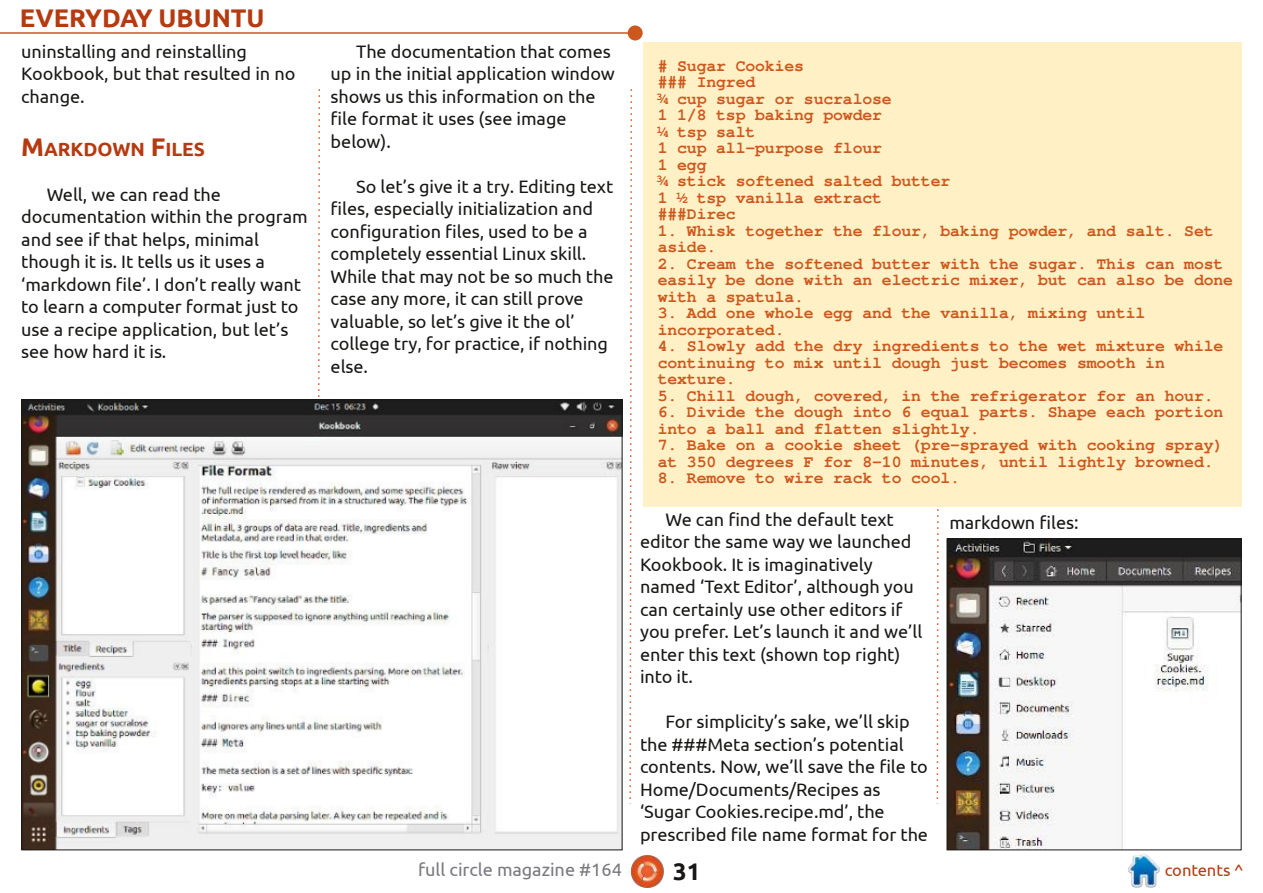
<style>
.page{position:relative;width:1263px;height:893px;background:#fff}
.page>*{position:absolute;margin:0;border:0;box-sizing:border-box;transform-origin:0 0}
.t1{font:700 25.5px "Ubuntu";color:#b53a10}
.t2{font:700 24px "Ubuntu";color:#181715}
.t3{font:700 19.2px "Ubuntu";color:#b53a10}
.t4{font:18px/22.5px "Ubuntu";letter-spacing:-.005em;color:#181715}
.t5{font:18px "Ubuntu";letter-spacing:-.005em;color:#79797f}
.t6{font:700 16.5px/16.5px "Free Mono";letter-spacing:-.01em;color:#cd581e}
.t7{font:16.5px "Ubuntu";letter-spacing:-.005em;color:#b53a10}
.s1{font-size:25.5px}
</style>
<div class="page">
<img style="left:631px;top:855px;width:33px;height:33px">
<img style="left:1128px;top:855px;width:32px;height:32px">
<hr style="left:0;top:32px;width:635px;height:2px;background:#cd581e">
<div style="left:628px;top:25px;width:15px;height:15px;background:#cd581e;border-radius:50%"></div>
<svg style="left:629px;top:89px;width:4px;height:715px"></svg>
<svg style="left:317px;top:89px;width:4px;height:311px"></svg>
<svg style="left:936px;top:509px;width:3px;height:295px"></svg>
<img style="left:24px;top:402px;width:596px;height:446px">
<div style="left:643px;top:43px;width:599px;height:464px;background:#fff0c6"></div>
<img style="left:949px;top:541px;width:290px;height:307px">
<div style="left:947px;top:539px;width:294px;height:311px;border:1px solid #181715"></div>
<h1 class="t1" style="left:20px;top:4px;width:246px">EVERYDAY UBUNTU</h1>
<p class="t4" style="left:21px;top:40px;width:276px">uninstalling and reinstalling<br>Kookbook, but that resulted in no change.</p>
<p class="t3" style="left:21px;top:138px;width:185px"><span class="s1">M</span>ARKDOWN <span class="s1">F</span>ILES</p>
<p class="t4" style="left:21px;top:183px;width:288px;text-indent:26px">Well, we can read the documentation within the program and see if that helps, minimal though it is. It tells us it uses a ‘markdown file’. I don’t really want to learn a computer format just to use a recipe application, but let’s see how hard it is.</p>
<p class="t4" style="left:331px;top:40px;width:286px;text-indent:26px">The documentation that comes up in the initial application window shows us this information on the file format it uses (see image below).</p>
<p class="t4" style="left:331px;top:175px;width:284px;text-indent:26px">So let’s give it a try. Editing text files, especially initialization and configuration files, used to be a completely essential Linux skill.<br>While that may not be so much the case any more, it can still prove valuable, so let’s give it the ol’ college try, for practice, if nothing else.</p>
<p class="t6" style="left:658px;top:57px;width:294px"># Sugar Cookies<br>### Ingred<br>¾ cup sugar or sucralose<br>1 1/8 tsp baking powder<br>¼ tsp salt<br>1 cup all-purpose flour<br>1 egg<br>¾ stick softened salted butter<br>1 ½ tsp vanilla extract ###Direc</p>
<p class="t6" style="left:658px;top:222px;width:557px">1. Whisk together the flour, baking powder, and salt. Set aside.</p>
<p class="t6" style="left:658px;top:255px;width:577px">2. Cream the softened butter with the sugar. This can most easily be done with an electric mixer, but can also be done with a spatula.</p>
<p class="t6" style="left:658px;top:305px;width:489px">3. Add one whole egg and the vanilla, mixing until incorporated.</p>
<p class="t6" style="left:658px;top:338px;width:567px">4. Slowly add the dry ingredients to the wet mixture while continuing to mix until dough just becomes smooth in texture.</p>
<p class="t6" style="left:658px;top:387px;width:557px">5. Chill dough, covered, in the refrigerator for an hour.</p>
<p class="t6" style="left:658px;top:404px;width:567px">6. Divide the dough into 6 equal parts. Shape each portion into a ball and flatten slightly.</p>
<p class="t6" style="left:658px;top:437px;width:567px">7. Bake on a cookie sheet (pre-sprayed with cooking spray) at 350 degrees F for 8-10 minutes, until lightly browned.</p>
<p class="t6" style="left:658px;top:470px;width:304px">8. Remove to wire rack to cool.</p>
<p class="t4" style="left:640px;top:508px;width:284px;text-indent:26px">We can find the default text editor the same way we launched<br>Kookbook. It is imaginatively named ‘Text Editor’, although you can certainly use other editors if you prefer. Let’s launch it and we’ll enter this text (shown top right) into it.</p>
<p class="t4" style="left:640px;top:710px;width:290px;text-indent:26px">For simplicity’s sake, we’ll skip the ###Meta section’s potential contents. Now, we’ll save the file to Home/Documents/Recipes as ‘Sugar Cookies.recipe.md’, the prescribed file name format for the</p>
<p class="t4" style="left:949px;top:511px;width:131px">markdown files:</p>
<p class="t5" style="left:418px;top:859px;width:205px">full circle magazine #164</p>
<h2 class="t2" style="left:673px;top:857px;width:29px">31</h2>
<p class="t7" style="left:1165px;top:860px;width:80px">contents ^</p>
</div>
